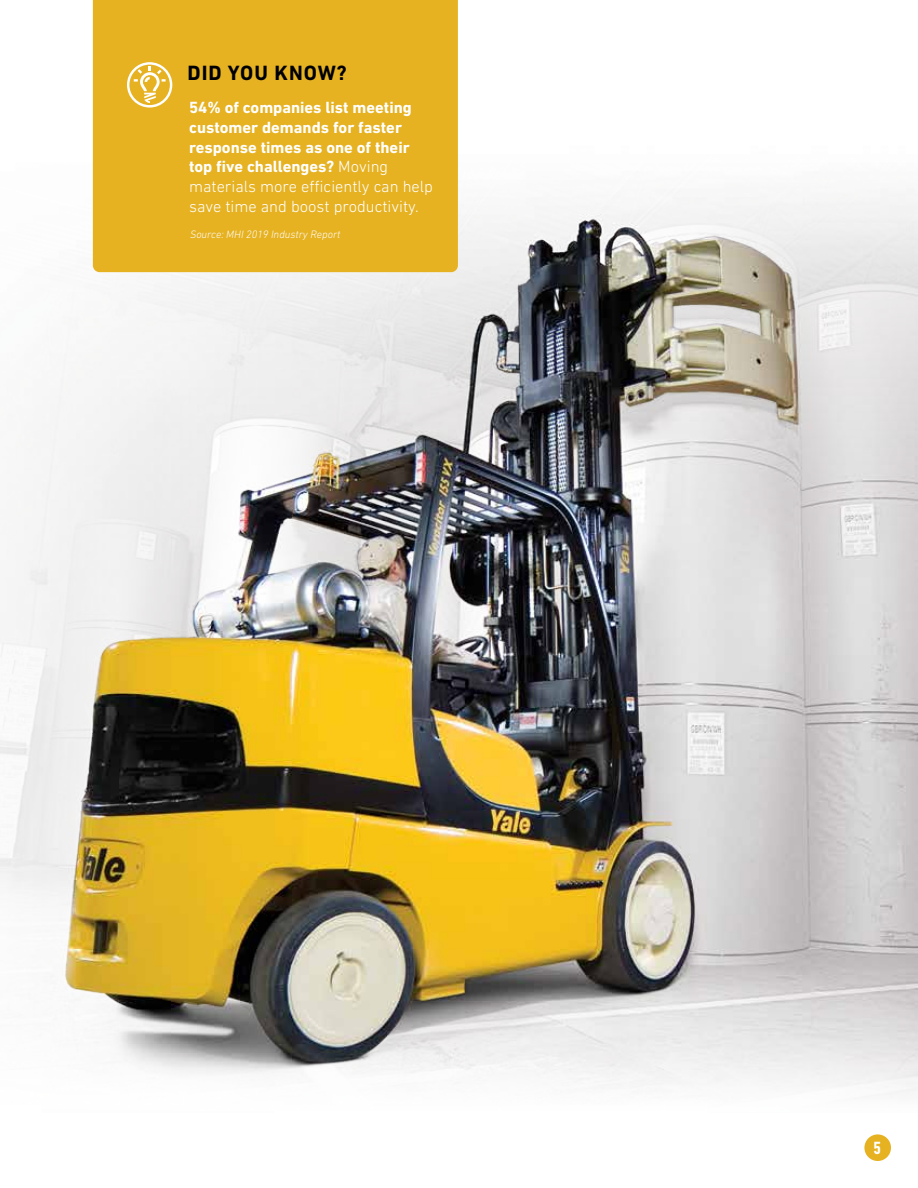
<style>
.page{position:relative;width:918px;height:1188px;background:#fff}
.page>*{position:absolute;margin:0;border:0;box-sizing:border-box;transform-origin:0 0}
.t1{font:700 21px "DIN Next LT Pro";letter-spacing:.04em;color:#000}
.t2{font:700 condensed 18px "DIN Next LT Pro";color:#fff}
.t3{font:700 16.5px/19.8px "DIN Next LT Pro";color:#fff}
.t4{font:italic 300 10.95px "DIN Next LT Pro";color:#fff}
.s1{font-weight:300}
</style>
<div class="page">
<img style="left:0;top:0;width:918px;height:1161px">
<div style="left:864px;top:1134px;width:27px;height:27px;background:#e6b222;border-radius:50%"></div>
<div style="left:93px;top:0;width:365px;height:272px;background:#e6b222"></div>
<div style="left:127px;top:62px;width:45px;height:46px;border:2px solid #fff;border-radius:50%"></div>
<svg style="left:134px;top:67px;width:32px;height:36px"></svg>
<p class="t1" style="left:188px;top:60px;width:161px">DID YOU KNOW?</p>
<p class="t3" style="left:189px;top:98px;width:245px">54% of companies list meeting customer demands for faster response times as one of their top five challenges? <span class="s1">Moving materials more efficiently can help save time and boost productivity.</span></p>
<p class="t4" style="left:190px;top:228px;width:152px">Source: MHI 2019 Industry Report</p>
<p class="t2" style="left:873px;top:1138px;width:9px">5</p>
</div>
